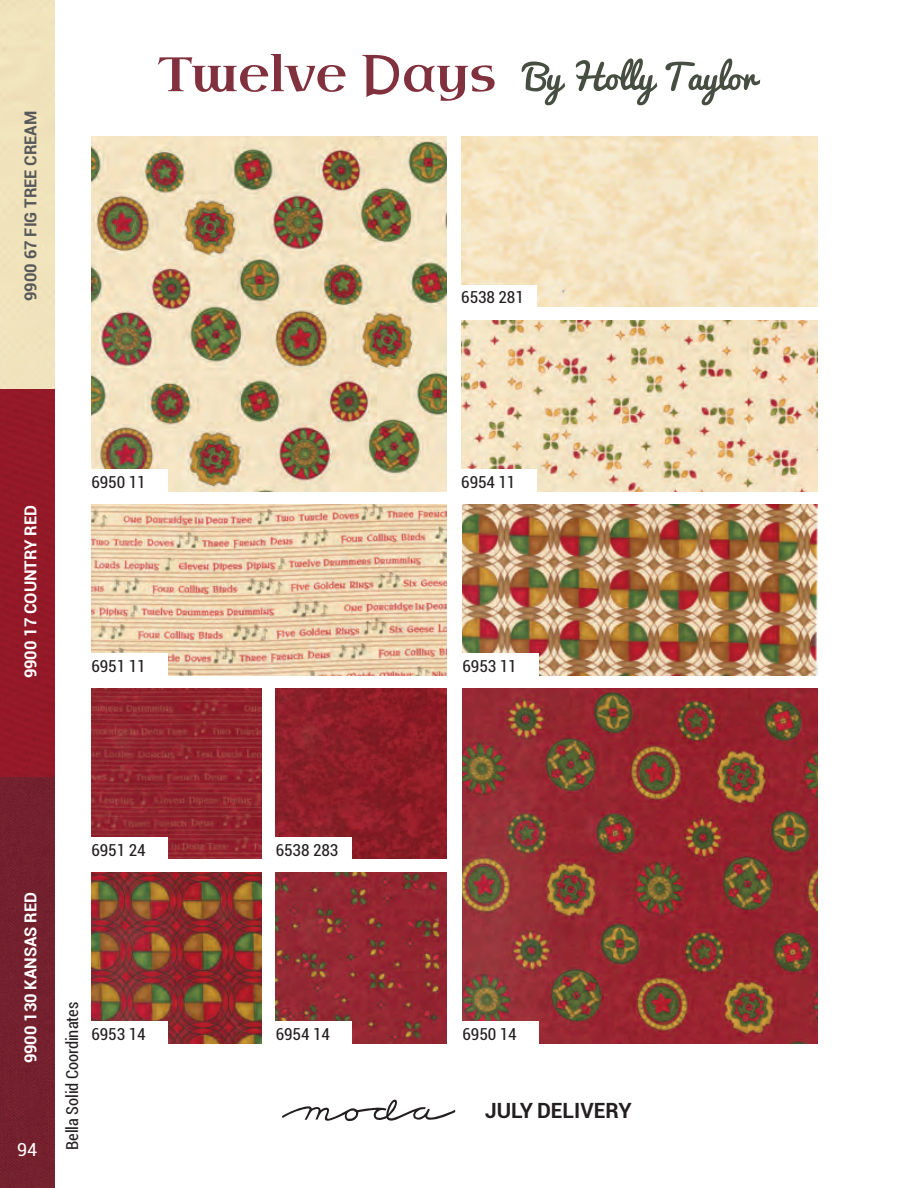
<style>
.page{position:relative;width:918px;height:1188px;background:#fff}
.page>*{position:absolute;margin:0;border:0;box-sizing:border-box;transform-origin:0 0}
.t1{font:700 21px "Roboto";color:#231f20}
.t2{font:18px "Roboto";color:#fff}
.t3{font:condensed 16.5px "Roboto";letter-spacing:-.005em;color:#231f20}
.t4{font:700 16.5px "Roboto";letter-spacing:-.005em;color:#fff}
.t5{font:700 16.5px "Roboto";letter-spacing:-.005em;color:#57585a}
</style>
<div class="page">
<img style="left:462px;top:505px;width:355px;height:170px">
<div style="left:462px;top:653px;width:76px;height:24px;background:#fff"></div>
<img style="left:461px;top:321px;width:356px;height:170px">
<div style="left:460px;top:469px;width:77px;height:24px;background:#fff"></div>
<img style="left:91px;top:505px;width:355px;height:170px">
<div style="left:91px;top:653px;width:76px;height:24px;background:#fff"></div>
<img style="left:91px;top:136px;width:355px;height:355px">
<div style="left:91px;top:469px;width:76px;height:24px;background:#fff"></div>
<img style="left:462px;top:688px;width:355px;height:355px">
<div style="left:462px;top:1022px;width:76px;height:23px;background:#fff"></div>
<img style="left:276px;top:873px;width:170px;height:170px">
<div style="left:275px;top:1022px;width:77px;height:23px;background:#fff"></div>
<img style="left:276px;top:688px;width:170px;height:171px">
<div style="left:275px;top:837px;width:77px;height:23px;background:#fff"></div>
<img style="left:91px;top:688px;width:171px;height:171px">
<div style="left:91px;top:837px;width:76px;height:23px;background:#fff"></div>
<img style="left:91px;top:873px;width:171px;height:170px">
<div style="left:91px;top:1022px;width:76px;height:23px;background:#fff"></div>
<svg style="left:282px;top:1099px;width:173px;height:22px"></svg>
<svg style="left:522px;top:58px;width:238px;height:47px"></svg>
<svg style="left:158px;top:54px;width:188px;height:38px"></svg>
<svg style="left:362px;top:54px;width:133px;height:47px"></svg>
<img style="left:0;top:0;width:54px;height:1188px">
<p class="t5" style="left:19px;top:301px;width:191px;rotate:-90deg">9900 67 FIG TREE CREAM</p>
<p class="t3" style="left:461px;top:286px;width:64px">6538 281</p>
<p class="t4" style="left:19px;top:678px;width:174px;rotate:-90deg">9900 17 COUNTRY RED</p>
<p class="t3" style="left:91px;top:470px;width:56px">6950 11</p>
<p class="t3" style="left:91px;top:654px;width:56px">6951 11</p>
<p class="t3" style="left:461px;top:470px;width:56px">6954 11</p>
<p class="t3" style="left:462px;top:654px;width:56px">6953 11</p>
<p class="t4" style="left:19px;top:1063px;width:173px;rotate:-90deg">9900 130 KANSAS RED</p>
<p class="t2" style="left:17px;top:1137px;width:22px">94</p>
<p class="t3" style="left:91px;top:838px;width:56px">6951 24</p>
<p class="t3" style="left:276px;top:838px;width:64px">6538 283</p>
<p class="t3" style="left:61px;top:1150px;width:149px;rotate:-90deg">Bella Solid Coordinates</p>
<p class="t3" style="left:91px;top:1022px;width:56px">6953 14</p>
<p class="t3" style="left:276px;top:1022px;width:56px">6954 14</p>
<p class="t3" style="left:462px;top:1022px;width:56px">6950 14</p>
<p class="t1" style="left:485px;top:1096px;width:148px">JULY DELIVERY</p>
</div>
